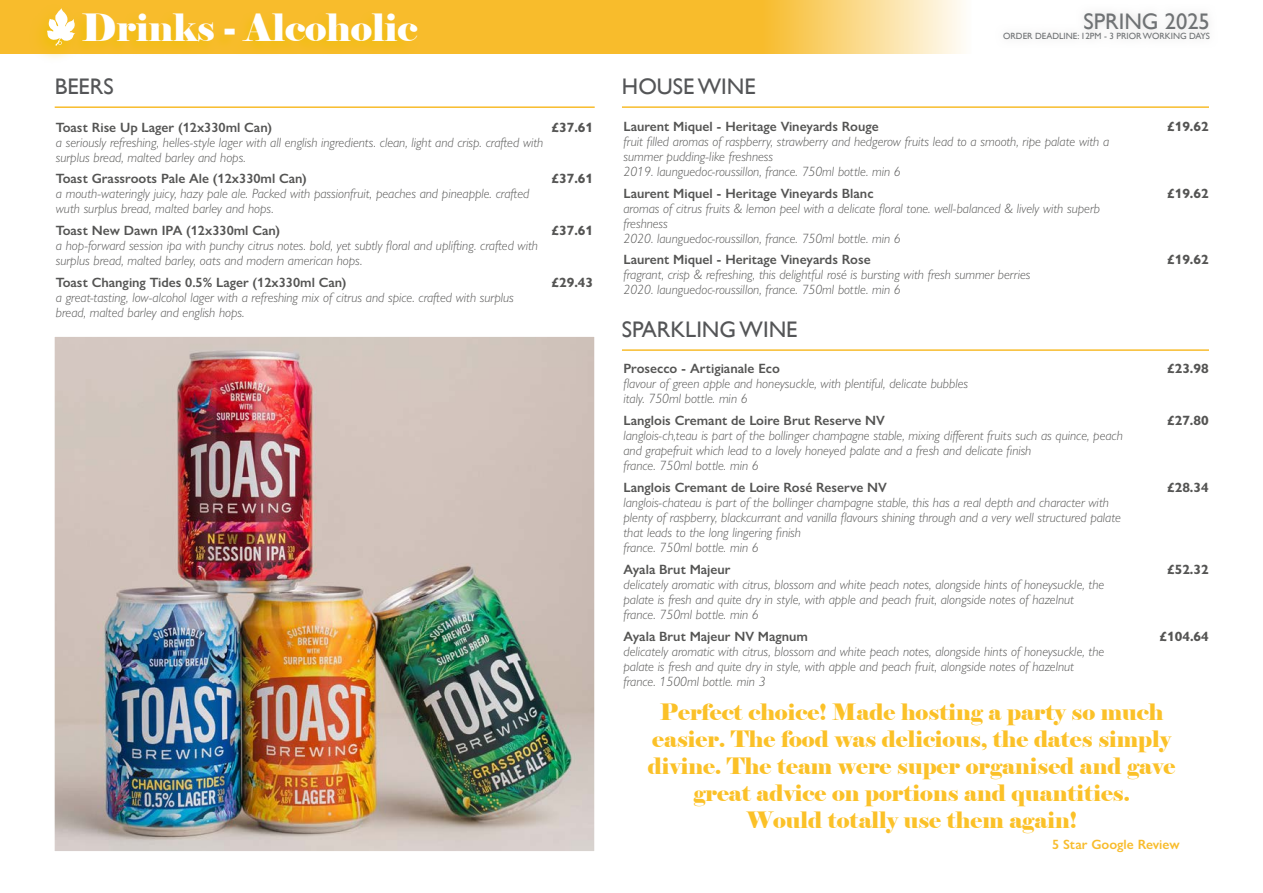
<style>
.page{position:relative;width:1263px;height:893px;background:#fff}
.page>*{position:absolute;margin:0;border:0;box-sizing:border-box;transform-origin:0 0}
.WHITE_SUB_BIG_TITLE{font:37.5px "Elephant";color:#fff}
.NEW_tag{font:22.5px/27px "Elephant";color:#fbc128;text-align:center}
.t1{font:22.5px "Gill Sans";color:#545557}
.t2{font:22.5px "Gill Sans";color:#6f7274}
.NEW_tag-2{font:italic 300 13.5px/15px "Gill Sans Nova";color:#545453}
.NEW_tag-3{font:700 13.5px "Gill Sans Nova";color:#545453}
.NEW_tag-4{font:600 13.5px "Gill Sans Nova";color:#f8bc2c}
.t3{font:9px "Gill Sans";color:#6f7274}
.s1{font-weight:600;font-style:normal}
</style>
<div class="page">
<svg style="left:0;top:0;width:963px;height:54px;fill:#f8bc2c"></svg>
<div style="left:995px;top:5px;width:223px;height:43px;background:#fafafa"></div>
<div style="left:28px;top:3px;width:55px;height:62px;background:#ecc000;opacity:.8"></div>
<svg style="left:47px;top:8px;width:29px;height:38px"></svg>
<div style="left:70px;top:11px;width:350px;height:45px;background:#ecc000;opacity:.66"></div>
<hr style="left:622px;top:106px;width:587px;height:2px;background:#f8bc2c">
<hr style="left:622px;top:349px;width:587px;height:2px;background:#f8bc2c">
<hr style="left:55px;top:106px;width:540px;height:2px;background:#f8bc2c">
<img style="left:55px;top:337px;width:539px;height:513px">
<div style="left:50px;top:332px;width:549px;height:523px;border:4px solid #fff"></div>
<p class="WHITE_SUB_BIG_TITLE" style="left:82px;top:4px;width:337px">Drinks - Alcoholic</p>
<p class="t1" style="left:55px;top:74px;width:61px">BEERS</p>
<p class="NEW_tag-2" style="left:56px;top:119px;width:489px"><span class="s1">Toast Rise Up Lager (12x330ml Can)<br></span>a seriously refreshing, helles-style lager with all english ingredients. clean, light and crisp. crafted with surplus bread, malted barley and hops.</p>
<p class="NEW_tag-3" style="left:551px;top:119px;width:43px">£37.61</p>
<p class="NEW_tag-2" style="left:56px;top:171px;width:475px"><span class="s1">Toast Grassroots Pale Ale (12x330ml Can)<br></span>a mouth-wateringly juicy, hazy pale ale. Packed with passionfruit, peaches and pineapple. crafted wuth surplus bread, malted barley and hops.</p>
<p class="NEW_tag-3" style="left:551px;top:170px;width:43px">£37.61</p>
<p class="NEW_tag-2" style="left:56px;top:223px;width:484px"><span class="s1">Toast New Dawn IPA (12x330ml Can)<br></span>a hop-forward session ipa with punchy citrus notes. bold, yet subtly floral and uplifting. crafted with surplus bread, malted barley, oats and modern american hops.</p>
<p class="NEW_tag-3" style="left:551px;top:222px;width:43px">£37.61</p>
<p class="NEW_tag-2" style="left:56px;top:275px;width:459px"><span class="s1">Toast Changing Tides 0.5% Lager (12x330ml Can)<br></span>a great-tasting, low-alcohol lager with a refreshing mix of citrus and spice. crafted with surplus bread, malted barley and english hops.</p>
<p class="NEW_tag-3" style="left:551px;top:274px;width:43px">£29.43</p>
<h2 class="t2" style="left:1083px;top:8px;width:128px">SPRING 2025</h2>
<p class="t1" style="left:622px;top:74px;width:135px">HOUSE WINE</p>
<p class="t3" style="left:1003px;top:31px;width:208px">ORDER DEADLINE: 12PM - 3 PRIOR WORKING DAYS</p>
<p class="NEW_tag-2" style="left:623px;top:118px;width:487px"><span class="s1">Laurent Miquel - Heritage Vineyards Rouge<br></span>fruit filled aromas of raspberry, strawberry and hedgerow fruits lead to a smooth, ripe palate with a summer pudding-like freshness<br>2019. launguedoc-roussillon, france. 750ml bottle. min 6</p>
<p class="NEW_tag-3" style="left:1167px;top:118px;width:43px">£19.62</p>
<p class="NEW_tag-2" style="left:623px;top:185px;width:478px"><span class="s1">Laurent Miquel - Heritage Vineyards Blanc<br></span>aromas of citrus fruits &amp; lemon peel with a delicate floral tone. well-balanced &amp; lively with superb freshness<br>2020. launguedoc-roussillon, france. 750ml bottle. min 6</p>
<p class="NEW_tag-3" style="left:1167px;top:185px;width:43px">£19.62</p>
<p class="NEW_tag-2" style="left:623px;top:252px;width:408px"><span class="s1">Laurent Miquel - Heritage Vineyards Rose<br></span>fragrant, crisp &amp; refreshing, this delightful rosé is bursting with fresh summer berries<br>2020. launguedoc-roussillon, france. 750ml bottle. min 6</p>
<p class="NEW_tag-3" style="left:1167px;top:251px;width:43px">£19.62</p>
<p class="t1" style="left:622px;top:317px;width:177px">SPARKLING WINE</p>
<p class="NEW_tag-2" style="left:623px;top:361px;width:346px"><span class="s1">Prosecco - Artigianale Eco<br></span>flavour of green apple and honeysuckle, with plentiful, delicate bubbles italy. 750ml bottle. min 6</p>
<p class="NEW_tag-3" style="left:1167px;top:360px;width:43px">£23.98</p>
<p class="NEW_tag-2" style="left:623px;top:413px;width:501px"><span class="s1">Langlois Cremant de Loire Brut Reserve NV<br></span>langlois-ch‚teau is part of the bollinger champagne stable, mixing different fruits such as quince, peach and grapefruit which lead to a lovely honeyed palate and a fresh and delicate finish<br>france. 750ml bottle. min 6</p>
<p class="NEW_tag-3" style="left:1167px;top:412px;width:43px">£27.80</p>
<p class="NEW_tag-2" style="left:623px;top:480px;width:499px"><span class="s1">Langlois Cremant de Loire Rosé Reserve NV<br></span>langlois-chateau is part of the bollinger champagne stable, this has a real depth and character with plenty of raspberry, blackcurrant and vanilla flavours shining through and a very well structured palate that leads to the long lingering finish<br>france. 750ml bottle. min 6</p>
<p class="NEW_tag-3" style="left:1167px;top:479px;width:43px">£28.34</p>
<p class="NEW_tag-2" style="left:623px;top:562px;width:482px"><span class="s1">Ayala Brut Majeur<br></span>delicately aromatic with citrus, blossom and white peach notes, alongside hints of honeysuckle, the palate is fresh and quite dry in style, with apple and peach fruit, alongside notes of hazelnut france. 750ml bottle. min 6</p>
<p class="NEW_tag-3" style="left:1167px;top:561px;width:43px">£52.32</p>
<p class="NEW_tag-2" style="left:623px;top:628px;width:482px"><span class="s1">Ayala Brut Majeur NV Magnum<br></span>delicately aromatic with citrus, blossom and white peach notes, alongside hints of honeysuckle, the palate is fresh and quite dry in style, with apple and peach fruit, alongside notes of hazelnut france. 1500ml bottle. min 3</p>
<p class="NEW_tag-3" style="left:1159px;top:628px;width:51px">£104.64</p>
<p class="NEW_tag" style="left:648px;top:699px;width:529px">Perfect choice! Made hosting a party so much easier. The food was delicious, the dates simply divine. The team were super organised and gave great advice on portions and quantities.</p>
<p class="NEW_tag" style="left:746px;top:807px;width:332px">Would totally use them again!</p>
<p class="NEW_tag-4" style="left:1052px;top:836px;width:129px">5 Star Google Review</p>
</div>
